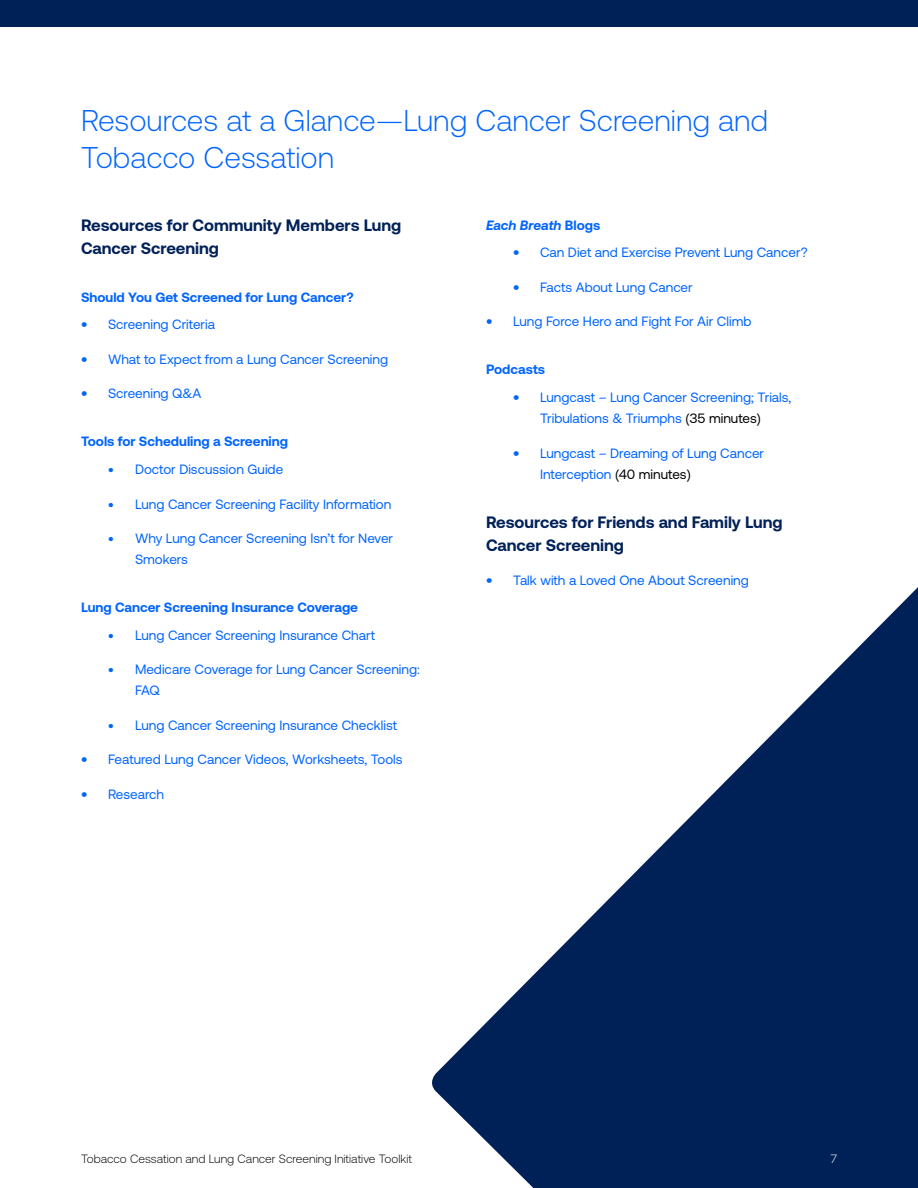
<style>
.page{position:relative;width:918px;height:1188px;background:#fff}
.page>*{position:absolute;margin:0;border:0;box-sizing:border-box;transform-origin:0 0}
.t1{font:300 30px/37.5px "Aeonik";color:#0064ff}
.t2{font:700 16.5px/22.5px "Aeonik";color:#002158}
.t3{font:13.5px/21px "Aeonik";color:#0064ff}
.t4{font:700 13.5px "Aeonik";color:#0064ff}
.t5{font:italic 700 13.5px "Aeonik";color:#0064ff}
.t6{font:300 12px "Aeonik";color:#000}
.t7{font:300 12px "Aeonik";color:#fff}
.s1{font-weight:900}
.s2{font-weight:900;font-size:12px}
.s3{font-style:normal}
.s4{color:#000}
</style>
<div class="page">
<div style="left:0;top:0;width:918px;height:27px;background:#002158"></div>
<svg style="left:432px;top:587px;width:486px;height:601px;fill:#002158"></svg>
<h1 class="t1" style="left:81px;top:101px;width:689px">Resources at a Glance—Lung Cancer Screening and<br>Tobacco Cessation</h1>
<p class="t2" style="left:81px;top:214px;width:322px">Resources for Community Members Lung<br>Cancer Screening</p>
<p class="t4" style="left:81px;top:289px;width:274px">Should You Get Screened for Lung Cancer?</p>
<p class="t3" style="left:81px;top:314px;width:136px"><span class="s1">•</span> Screening Criteria</p>
<p class="t3" style="left:81px;top:349px;width:309px"><span class="s1">•</span> What to Expect from a Lung Cancer Screening</p>
<p class="t3" style="left:81px;top:383px;width:122px"><span class="s1">•</span> Screening Q&amp;A</p>
<p class="t4" style="left:81px;top:434px;width:209px">Tools for Scheduling a Screening</p>
<p class="t3" style="left:108px;top:459px;width:177px"><span class="s2">•</span> Doctor Discussion Guide</p>
<p class="t3" style="left:108px;top:493px;width:285px"><span class="s2">•</span> Lung Cancer Screening Facility Information</p>
<p class="t3" style="left:135px;top:528px;width:260px;text-indent:-27px"><span class="s2">•</span> Why Lung Cancer Screening Isn’t for Never<br>Smokers</p>
<p class="t4" style="left:81px;top:600px;width:279px">Lung Cancer Screening Insurance Coverage</p>
<p class="t3" style="left:108px;top:625px;width:269px"><span class="s2">•</span> Lung Cancer Screening Insurance Chart</p>
<p class="t3" style="left:135px;top:659px;width:286px;text-indent:-27px"><span class="s2">•</span> Medicare Coverage for Lung Cancer Screening:<br>FAQ</p>
<p class="t3" style="left:108px;top:715px;width:291px"><span class="s2">•</span> Lung Cancer Screening Insurance Checklist</p>
<p class="t3" style="left:81px;top:749px;width:323px"><span class="s1">•</span> Featured Lung Cancer Videos, Worksheets, Tools</p>
<p class="t3" style="left:81px;top:784px;width:85px"><span class="s1">•</span> Research</p>
<p class="t5" style="left:486px;top:217px;width:116px">Each Breath <span class="s3">Blogs</span></p>
<p class="t3" style="left:513px;top:242px;width:296px"><span class="s1">•</span> Can Diet and Exercise Prevent Lung Cancer?</p>
<p class="t3" style="left:513px;top:277px;width:181px"><span class="s1">•</span> Facts About Lung Cancer</p>
<p class="t3" style="left:486px;top:311px;width:267px"><span class="s1">•</span> Lung Force Hero and Fight For Air Climb</p>
<p class="t4" style="left:486px;top:362px;width:61px">Podcasts</p>
<p class="t3" style="left:513px;top:387px;width:280px;text-align:center"><span class="s1">•</span> Lungcast – Lung Cancer Screening; Trials,<br>Tribulations &amp; Triumphs <span class="s4">(35 minutes)</span></p>
<p class="t3" style="left:540px;top:442px;width:226px;text-indent:-27px"><span class="s1">•</span> Lungcast – Dreaming of Lung Cancer<br>Interception <span class="s4">(40 minutes)</span></p>
<p class="t2" style="left:486px;top:511px;width:298px">Resources for Friends and Family Lung<br>Cancer Screening</p>
<p class="t3" style="left:486px;top:570px;width:264px"><span class="s1">•</span> Talk with a Loved One About Screening</p>
<p class="t6" style="left:81px;top:1152px;width:333px">Tobacco Cessation and Lung Cancer Screening Initiative Toolkit</p>
<p class="t7" style="left:831px;top:1152px;width:8px">7</p>
</div>
